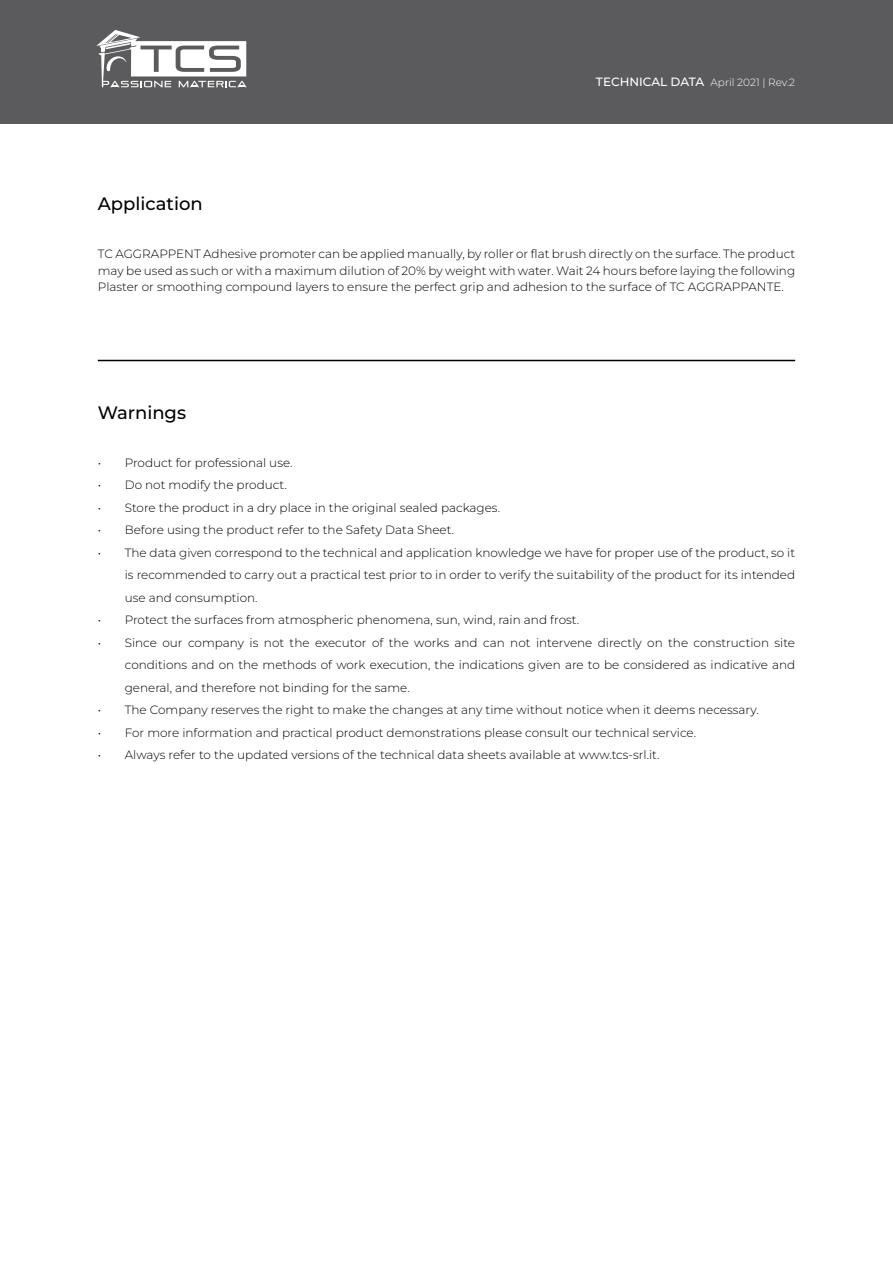
<style>
.page{position:relative;width:893px;height:1263px;background:#fff}
.page>*{position:absolute;margin:0;border:0;box-sizing:border-box;transform-origin:0 0}
.t1{font:100 18px "Montserrat";color:#000}
.t2{font:300 12px/22.5px "Montserrat";color:#000;text-align:justify}
.t3{font:300 10.5px "Montserrat";color:#fff}
.s1{font-weight:100;font-size:12px}
</style>
<div class="page">
<div style="left:0;top:0;width:893px;height:123px;background:#5b5a5c"></div>
<svg style="left:96px;top:30px;width:151px;height:57px"></svg>
<hr style="left:98px;top:360px;width:697px;height:1px;background:#000">
<p class="t3" style="left:596px;top:75px;width:201px"><span class="s1">TECHNICAL DATA</span> April 2021 | Rev.2</p>
<h1 class="t1" style="left:98px;top:192px;width:106px">Application</h1>
<p class="t2" style="left:98px;top:245px;width:699px;line-height:16.5px">TC AGGRAPPENT Adhesive promoter can be applied manually, by roller or flat brush directly on the surface. The product may be used as such or with a maximum dilution of 20% by weight with water. Wait 24 hours before laying the following Plaster or smoothing compound layers to ensure the perfect grip and adhesion to the surface of TC AGGRAPPANTE.</p>
<h1 class="t1" style="left:98px;top:400px;width:90px">Warnings</h1>
<p class="t2" style="left:98px;top:451px;width:196px">• Product for professional use.</p>
<p class="t2" style="left:98px;top:473px;width:191px">• Do not modify the product.</p>
<p class="t2" style="left:98px;top:496px;width:404px">• Store the product in a dry place in the original sealed packages.</p>
<p class="t2" style="left:98px;top:518px;width:358px">• Before using the product refer to the Safety Data Sheet.</p>
<p class="t2" style="left:125px;top:541px;width:672px;text-indent:-27px">• The data given correspond to the technical and application knowledge we have for proper use of the product, so it is recommended to carry out a practical test prior to in order to verify the suitability of the product for its intended use and consumption.</p>
<p class="t2" style="left:98px;top:608px;width:483px">• Protect the surfaces from atmospheric phenomena, sun, wind, rain and frost.</p>
<p class="t2" style="left:125px;top:631px;width:672px;text-indent:-27px">• Since our company is not the executor of the works and can not intervene directly on the construction site conditions and on the methods of work execution, the indications given are to be considered as indicative and general, and therefore not binding for the same.</p>
<p class="t2" style="left:98px;top:698px;width:662px">• The Company reserves the right to make the changes at any time without notice when it deems necessary.</p>
<p class="t2" style="left:98px;top:721px;width:600px">• For more information and practical product demonstrations please consult our technical service.</p>
<p class="t2" style="left:98px;top:743px;width:563px">• Always refer to the updated versions of the technical data sheets available at www.tcs-srl.it.</p>
</div>
